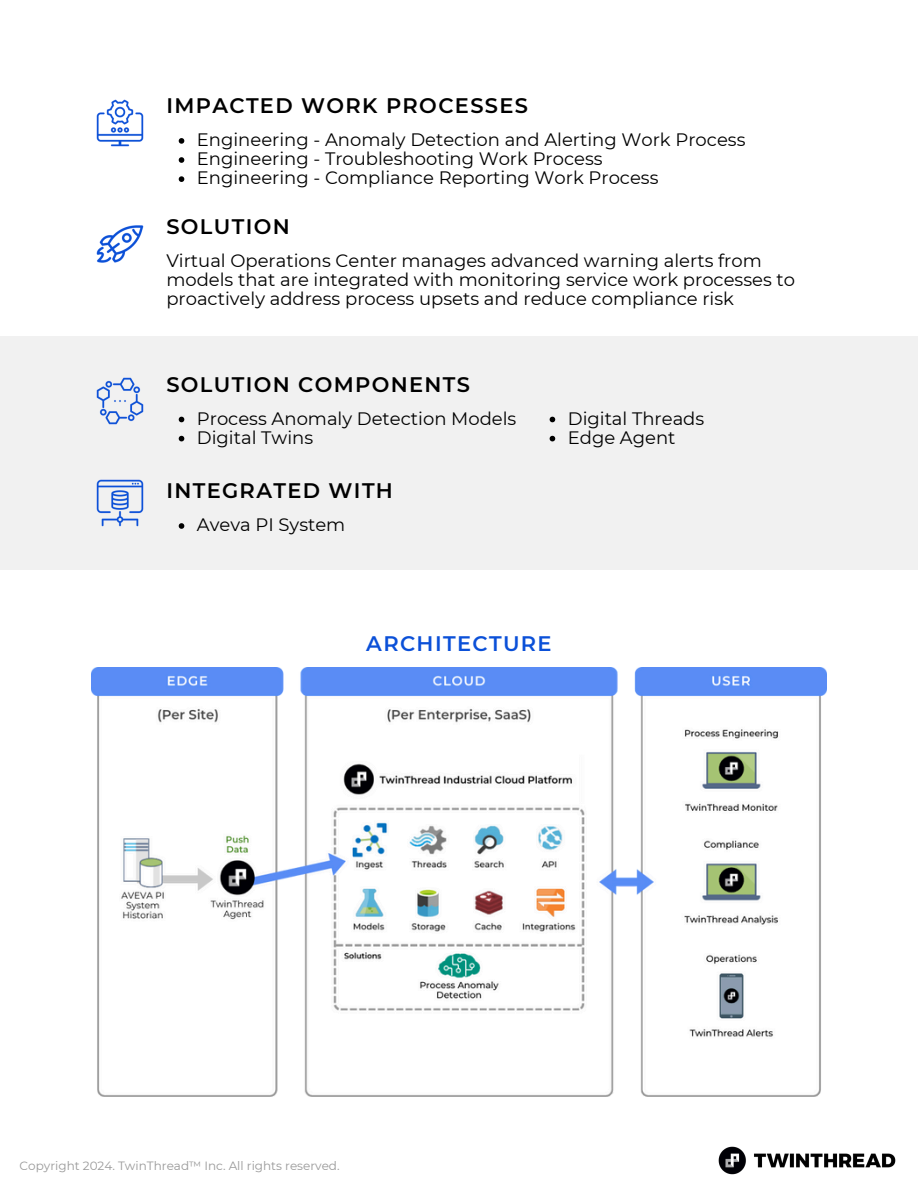
<style>
.page{position:relative;width:918px;height:1188px;background:#fff}
.page>*{position:absolute;margin:0;border:0;box-sizing:border-box;transform-origin:0 0}
.t1{font:600 21px "Montserrat";letter-spacing:.065em;color:#000}
.t2{font:600 21px "Montserrat";letter-spacing:.065em;color:#0b50d8}
.t3{font:18px/19.2px "Montserrat";color:#000}
.t4{font:12px "Montserrat";color:#999}
</style>
<div class="page">
<div style="left:0;top:337px;width:918px;height:233px;background:#f1f1f1"></div>
<img style="left:96px;top:225px;width:48px;height:38px">
<img style="left:718px;top:1146px;width:178px;height:29px">
<img style="left:96px;top:479px;width:48px;height:48px">
<svg style="left:179px;top:523px;width:5px;height:6px"></svg>
<img style="left:96px;top:99px;width:48px;height:48px">
<img style="left:96px;top:377px;width:48px;height:48px">
<svg style="left:179px;top:417px;width:5px;height:5px"></svg>
<svg style="left:179px;top:436px;width:5px;height:5px"></svg>
<svg style="left:550px;top:417px;width:5px;height:5px"></svg>
<svg style="left:550px;top:436px;width:5px;height:5px"></svg>
<svg style="left:179px;top:138px;width:5px;height:6px"></svg>
<svg style="left:179px;top:157px;width:5px;height:6px"></svg>
<svg style="left:179px;top:176px;width:5px;height:6px"></svg>
<img style="left:92px;top:668px;width:734px;height:428px">
<p class="t1" style="left:166px;top:93px;width:363px">IMPACTED WORK PROCESSES</p>
<h1 class="t3" style="left:197px;top:130px;width:550px">Engineering - Anomaly Detection and Alerting Work Process</h1>
<p class="t3" style="left:197px;top:149px;width:407px">Engineering - Troubleshooting Work Process</p>
<p class="t3" style="left:197px;top:168px;width:463px">Engineering - Compliance Reporting Work Process</p>
<p class="t1" style="left:166px;top:214px;width:125px">SOLUTION</p>
<p class="t3" style="left:166px;top:251px;width:630px">Virtual Operations Center manages advanced warning alerts from models that are integrated with monitoring service work processes to proactively address process upsets and reduce compliance risk</p>
<h2 class="t1" style="left:166px;top:371px;width:305px">SOLUTION COMPONENTS</h2>
<p class="t3" style="left:197px;top:409px;width:321px">Process Anomaly Detection Models</p>
<h1 class="t3" style="left:197px;top:428px;width:118px">Digital Twins</h1>
<p class="t1" style="left:166px;top:478px;width:228px">INTEGRATED WITH</p>
<p class="t3" style="left:197px;top:515px;width:150px">Aveva PI System</p>
<p class="t3" style="left:568px;top:409px;width:138px">Digital Threads</p>
<p class="t3" style="left:568px;top:428px;width:109px">Edge Agent</p>
<h1 class="t2" style="left:366px;top:631px;width:187px">ARCHITECTURE</h1>
<p class="t4" style="left:20px;top:1159px;width:321px">Copyright 2024. TwinThread™ Inc. All rights reserved.</p>
</div>
